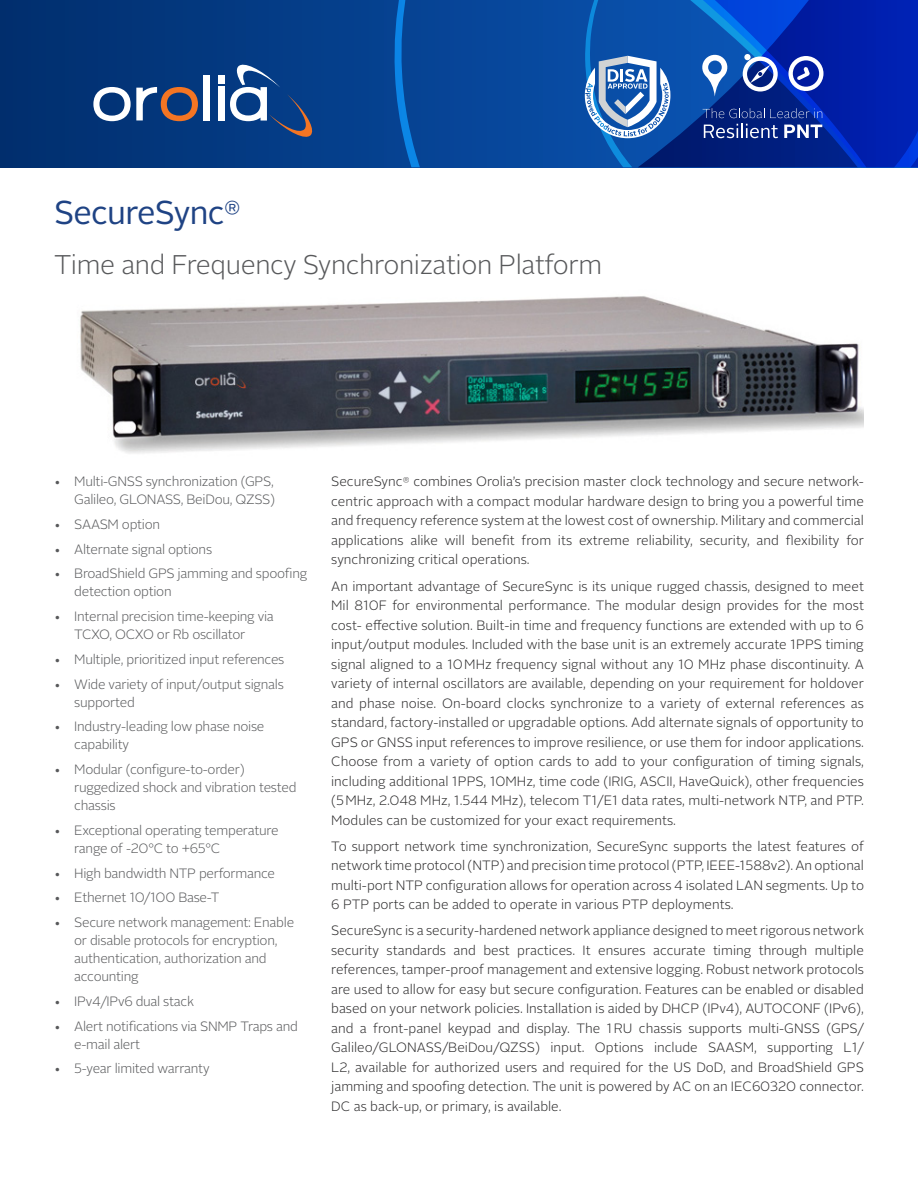
<style>
.page{position:relative;width:918px;height:1188px;background:#fff}
.page>*{position:absolute;margin:0;border:0;box-sizing:border-box;transform-origin:0 0}
.t1{font:33px "Alright Sans";letter-spacing:-.02em;color:#1f4384}
.t2{font:300 27px "Alright Sans";letter-spacing:-.015em;color:#58595b}
.t3{font:300 13.5px/19.5px "Alright Sans";color:#292829;text-align:justify}
.t4{font:300 13.5px/18px "Alright Sans";letter-spacing:-.02em;color:#58595b}
</style>
<div class="page">
<svg style="left:0;top:0;width:585px;height:167px;background:#043c87"></svg>
<svg style="left:395px;top:0;width:25px;height:167px;background:#0755aa"></svg>
<div style="left:204px;top:75px;width:6px;height:45px;background:#fff"></div>
<div style="left:218px;top:86px;width:6px;height:34px;background:#fff"></div>
<div style="left:218px;top:75px;width:6px;height:9px;background:#fff"></div>
<svg style="left:93px;top:87px;width:105px;height:34px"></svg>
<svg style="left:230px;top:61px;width:85px;height:80px;background:#2c5691"></svg>
<img style="left:80px;top:296px;width:784px;height:158px">
<svg style="left:585px;top:0;width:333px;height:167px;background:#1946ae"></svg>
<h1 class="t1" style="left:54px;top:191px;width:188px">SecureSync<sup>®</sup></h1>
<h2 class="t2" style="left:54px;top:246px;width:550px">Time and Frequency Synchronization Platform</h2>
<p class="t4" style="left:54px;top:473px;width:223px;text-align:right">• Multi-GNSS synchronization (GPS,<br>Galileo, GLONASS, BeiDou, QZSS)</p>
<p class="t4" style="left:54px;top:515px;width:108px">• SAASM option</p>
<p class="t4" style="left:54px;top:540px;width:160px">• Alternate signal options</p>
<p class="t4" style="left:74px;top:565px;width:235px;text-indent:-20px">• BroadShield GPS jamming and spoofing detection option</p>
<p class="t4" style="left:74px;top:608px;width:201px;text-indent:-20px">• Internal precision time-keeping via<br>TCXO, OCXO or Rb oscillator</p>
<p class="t4" style="left:54px;top:650px;width:232px">• Multiple, prioritized input references</p>
<p class="t4" style="left:74px;top:675px;width:211px;text-indent:-20px">• Wide variety of input/output signals supported</p>
<p class="t4" style="left:74px;top:718px;width:192px;text-indent:-20px">• Industry-leading low phase noise capability</p>
<p class="t4" style="left:74px;top:761px;width:224px;text-indent:-20px">• Modular (configure-to-order) ruggedized shock and vibration tested chassis</p>
<p class="t4" style="left:74px;top:821px;width:206px;text-indent:-20px">• Exceptional operating temperature range of -20°C to +65°C</p>
<p class="t4" style="left:54px;top:864px;width:223px">• High bandwidth NTP performance</p>
<p class="t4" style="left:54px;top:889px;width:167px">• Ethernet 10/100 Base-T</p>
<p class="t4" style="left:74px;top:914px;width:221px;text-indent:-20px">• Secure network management: Enable or disable protocols for encryption, authentication, authorization and accounting</p>
<p class="t4" style="left:54px;top:992px;width:142px">• IPv4/IPv6 dual stack</p>
<p class="t4" style="left:74px;top:1017px;width:225px;text-indent:-20px">• Alert notifications via SNMP Traps and e-mail alert</p>
<p class="t4" style="left:54px;top:1060px;width:157px">• 5-year limited warranty</p>
<p class="t3" style="left:331px;top:472px;width:534px">SecureSync<sup>®</sup> combines Orolia’s precision master clock technology and secure network&shy;centric approach with a compact modular hardware design to bring you a powerful time and frequency reference system at the lowest cost of ownership. Military and commercial applications alike will benefit from its extreme reliability, security, and flexibility for synchronizing critical operations.</p>
<p class="t3" style="left:331px;top:576px;width:534px">An important advantage of SecureSync is its unique rugged chassis, designed to meet Mil 810F for environmental performance. The modular design provides for the most cost- effective solution. Built-in time and frequency functions are extended with up to 6 input/output modules. Included with the base unit is an extremely accurate 1PPS timing signal aligned to a 10 MHz frequency signal without any 10 MHz phase discontinuity. A variety of internal oscillators are available, depending on your requirement for holdover and phase noise. On-board clocks synchronize to a variety of external references as standard, factory-installed or upgradable options. Add alternate signals of opportunity to GPS or GNSS input references to improve resilience, or use them for indoor applications.<br>Choose from a variety of option cards to add to your configuration of timing signals, including additional 1PPS, 10MHz, time code (IRIG, ASCII, HaveQuick), other frequencies (5 MHz, 2.048 MHz, 1.544 MHz), telecom T1/E1 data rates, multi-network NTP, and PTP.<br>Modules can be customized for your exact requirements.</p>
<p class="t3" style="left:331px;top:837px;width:534px">To support network time synchronization, SecureSync supports the latest features of network time protocol (NTP) and precision time protocol (PTP, IEEE-1588v2). An optional multi-port NTP configuration allows for operation across 4 isolated LAN segments. Up to 6 PTP ports can be added to operate in various PTP deployments.</p>
<p class="t3" style="left:331px;top:921px;width:534px">SecureSync is a security-hardened network appliance designed to meet rigorous network security standards and best practices. It ensures accurate timing through multiple references, tamper-proof management and extensive logging. Robust network protocols are used to allow for easy but secure configuration. Features can be enabled or disabled based on your network policies. Installation is aided by DHCP (IPv4), AUTOCONF (IPv6), and a front-panel keypad and display. The 1 RU chassis supports multi-GNSS (GPS/ Galileo/GLONASS/BeiDou/QZSS) input. Options include SAASM, supporting L1/ L2, available for authorized users and required for the US DoD, and BroadShield GPS jamming and spoofing detection. The unit is powered by AC on an IEC60320 connector.<br>DC as back-up, or primary, is available.</p>
</div>
